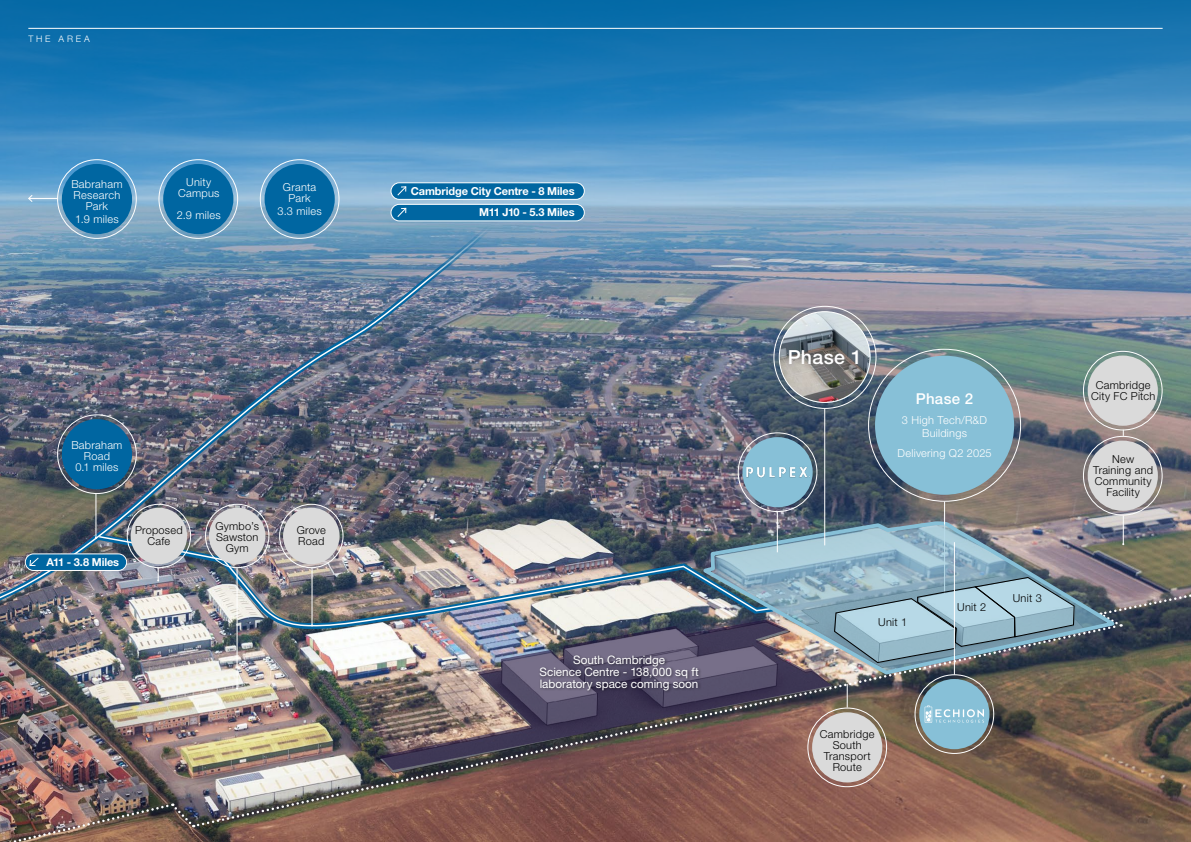
<style>
.page{position:relative;width:1191px;height:842px;background:#fff}
.page>*{position:absolute;margin:0;border:0;box-sizing:border-box;transform-origin:0 0}
.t1{font:500 19.5px "Helvetica Neue LT Pro";letter-spacing:.02em;color:#fff}
.t2{font:500 15px "Helvetica Neue LT Pro";letter-spacing:.02em;color:#fff}
.t3{font:11.7px/11.7px "Helvetica Neue LT Pro";color:#fff;text-align:center}
.t4{font:300 11px/11px "Helvetica Neue LT Pro";letter-spacing:.02em;color:#000;text-align:center}
.t5{font:300 11px/11px "Helvetica Neue LT Pro";letter-spacing:.02em;color:#fff;text-align:center}
.t6{font:700 11px/21.5px "Helvetica Neue LT Pro";letter-spacing:-.01em;color:#fff;text-align:right}
.t7{font:300 9px "Helvetica Neue LT Pro";letter-spacing:.31em;color:#fff}
</style>
<div class="page">
<img style="left:0;top:500px;width:1191px;height:342px">
<img style="left:0;top:0;width:1191px;height:500px">
<img style="left:195px;top:627px;width:926px;height:201px">
<img style="left:0;top:802px;width:195px;height:40px">
<svg style="left:1117px;top:584px;width:74px;height:43px;background:#5f5e67"></svg>
<img style="left:379px;top:630px;width:452px;height:140px">
<svg style="left:506px;top:530px;width:189px;height:100px;background:#84868a"></svg>
<img style="left:506px;top:535px;width:189px;height:92px">
<img style="left:695px;top:519px;width:422px;height:158px">
<div style="left:807px;top:708px;width:79px;height:79px;border:1px solid #fff;border-radius:50%"></div>
<div style="left:1083px;top:351px;width:79px;height:79px;border:1px solid #fff;border-radius:50%"></div>
<div style="left:1083px;top:436px;width:79px;height:79px;border:1px solid #fff;border-radius:50%"></div>
<svg style="left:1122px;top:515px;width:2px;height:30px"></svg>
<hr style="left:944px;top:501px;width:1px;height:104px;background:#fff">
<hr style="left:237px;top:568px;width:1px;height:120px;background:#fff">
<div style="left:875px;top:356px;width:139px;height:139px;background:#87c0d7;border-radius:50%"></div>
<div style="left:538px;top:654px;width:164px;height:40px;background:#000;opacity:.5"></div>
<img style="left:0;top:194px;width:506px;height:443px">
<div style="left:391px;top:183px;width:193px;height:16px;background:#0066a1;border-radius:8px"></div>
<div style="left:391px;top:183px;width:193px;height:17px;border:1px solid #fff;border-radius:8px"></div>
<svg style="left:397px;top:186px;width:9px;height:10px"></svg>
<div style="left:391px;top:204px;width:193px;height:17px;background:#0066a1;border-radius:8px"></div>
<div style="left:391px;top:204px;width:193px;height:17px;border:1px solid #fff;border-radius:8px"></div>
<div style="left:25px;top:554px;width:102px;height:16px;background:#0066a1;border-radius:8px"></div>
<div style="left:25px;top:554px;width:102px;height:17px;border:1px solid #fff;border-radius:8px"></div>
<svg style="left:29px;top:556px;width:10px;height:10px"></svg>
<hr style="left:28px;top:28px;width:1134px;height:1px;background:#fff">
<div style="left:812px;top:712px;width:70px;height:70px;background:#dadada;border-radius:50%"></div>
<div style="left:57px;top:159px;width:80px;height:80px;border:1px solid #fff;border-radius:50%"></div>
<div style="left:62px;top:164px;width:70px;height:70px;background:#0066a1;border-radius:50%"></div>
<div style="left:57px;top:415px;width:80px;height:79px;border:1px solid #fff;border-radius:50%"></div>
<div style="left:62px;top:419px;width:70px;height:70px;background:#0066a1;border-radius:50%"></div>
<div style="left:260px;top:159px;width:79px;height:80px;border:1px solid #fff;border-radius:50%"></div>
<div style="left:264px;top:164px;width:71px;height:70px;background:#0066a1;border-radius:50%"></div>
<div style="left:279px;top:504px;width:64px;height:64px;border:1px solid #fff;border-radius:50%"></div>
<div style="left:205px;top:504px;width:64px;height:64px;border:1px solid #fff;border-radius:50%"></div>
<div style="left:127px;top:504px;width:64px;height:64px;border:1px solid #fff;border-radius:50%"></div>
<div style="left:283px;top:508px;width:56px;height:56px;background:#dadada;border-radius:50%"></div>
<div style="left:209px;top:508px;width:56px;height:56px;background:#dadada;border-radius:50%"></div>
<div style="left:131px;top:508px;width:56px;height:56px;background:#dadada;border-radius:50%"></div>
<div style="left:159px;top:159px;width:79px;height:80px;border:1px solid #fff;border-radius:50%"></div>
<div style="left:163px;top:164px;width:70px;height:70px;background:#0066a1;border-radius:50%"></div>
<div style="left:1087px;top:356px;width:70px;height:70px;background:#dadada;border-radius:50%"></div>
<div style="left:1087px;top:441px;width:70px;height:70px;background:#dadada;border-radius:50%"></div>
<svg style="left:847px;top:684px;width:1px;height:23px"></svg>
<svg style="left:397px;top:208px;width:9px;height:9px"></svg>
<img style="left:707px;top:524px;width:407px;height:149px">
<div style="left:914px;top:674px;width:80px;height:80px;border:1px solid #fff;border-radius:50%"></div>
<div style="left:919px;top:679px;width:70px;height:70px;background:#87c0d7;border-radius:50%"></div>
<hr style="left:777px;top:512px;width:1px;height:40px;background:#fff">
<div style="left:738px;top:433px;width:79px;height:79px;border:1px solid #fff;border-radius:50%"></div>
<div style="left:742px;top:437px;width:70px;height:70px;background:#87c0d7;border-radius:50%"></div>
<img style="left:746px;top:467px;width:64px;height:11px">
<hr style="left:824px;top:409px;width:1px;height:136px;background:#fff">
<svg style="left:924px;top:705px;width:60px;height:18px"></svg>
<svg style="left:833px;top:576px;width:242px;height:86px;background:#8dabb9"></svg>
<hr style="left:954px;top:542px;width:1px;height:133px;background:#fff">
<img style="left:779px;top:312px;width:91px;height:90px;border-radius:45px">
<p class="t7" style="left:28px;top:33px;width:63px">THE AREA</p>
<p class="t5" style="left:71px;top:178px;width:53px">Babraham<br>Research<br>Park</p>
<p class="t5" style="left:75px;top:213px;width:45px">1.9 miles</p>
<p class="t5" style="left:178px;top:176px;width:43px">Unity<br>Campus</p>
<p class="t5" style="left:177px;top:209px;width:45px">2.9 miles</p>
<p class="t5" style="left:283px;top:181px;width:35px">Granta<br>Park</p>
<p class="t5" style="left:277px;top:205px;width:46px">3.3 miles</p>
<p class="t6" style="left:411px;top:180px;width:165px">Cambridge City Centre - 8 Miles<br>M11 J10 - 5.3 Miles</p>
<p class="t5" style="left:71px;top:440px;width:53px">Babraham<br>Road<br>0.1 miles</p>
<p class="t6" style="left:46px;top:551px;width:74px">A11 - 3.8 Miles</p>
<p class="t4" style="left:135px;top:525px;width:49px">Proposed<br>Cafe</p>
<p class="t4" style="left:215px;top:521px;width:45px">Gymbo’s<br>Sawston<br>Gym</p>
<p class="t4" style="left:297px;top:525px;width:31px;text-align:left">Grove<br>Road</p>
<p class="t3" style="left:539px;top:654px;width:161px">South Cambridge<br>Science Centre - 138,000 sq ft laboratory space coming soon</p>
<h1 class="t1" style="left:788px;top:346px;width:76px">Phase 1</h1>
<h2 class="t2" style="left:916px;top:390px;width:59px">Phase 2</h2>
<p class="t5" style="left:902px;top:413px;width:87px;line-height:13px">3 High Tech/R&amp;D<br>Buildings</p>
<p class="t5" style="left:897px;top:447px;width:95px">Delivering Q2 2025</p>
<p class="t4" style="left:878px;top:616px;width:31px">Unit 1</p>
<p class="t4" style="left:820px;top:729px;width:56px">Cambridge<br>South<br>Transport<br>Route</p>
<p class="t4" style="left:957px;top:601px;width:31px">Unit 2</p>
<p class="t4" style="left:1012px;top:593px;width:31px">Unit 3</p>
<p class="t4" style="left:1091px;top:380px;width:66px">Cambridge<br>City FC Pitch</p>
<p class="t4" style="left:1093px;top:453px;width:61px">New<br>Training and<br>Community<br>Facility</p>
</div>
